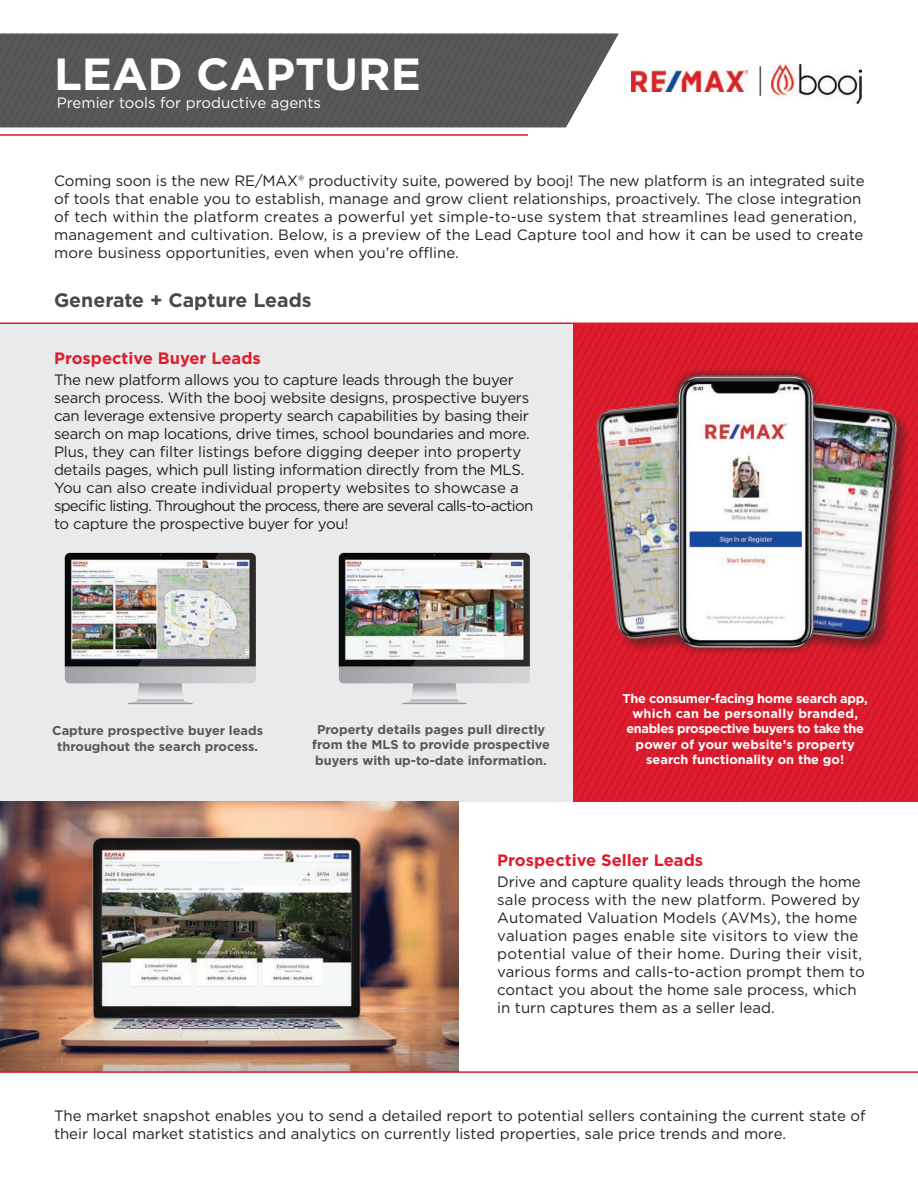
<style>
.page{position:relative;width:918px;height:1188px;background:#fff}
.page>*{position:absolute;margin:0;border:0;box-sizing:border-box;transform-origin:0 0}
.t1{font:700 45px "Gotham";color:#fff}
.t2{font:700 19.5px "Gotham";color:#474a4a}
.t3{font:700 16.5px "Gotham";color:#df1c2d}
.t4{font:15px/18px "Gotham";letter-spacing:-.005em;color:#231f20}
.t5{font:15px "Gotham";color:#fff}
.t6{font:700 12.75px/15.3px "Gotham";color:#57585a;text-align:center}
.t7{font:700 12.75px/15.3px "Gotham";letter-spacing:-.005em;color:#fff;text-align:center}
</style>
<div class="page">
<div style="left:0;top:323px;width:918px;height:478px;background:#e9eaeb"></div>
<svg style="left:903px;top:324px;width:15px;height:477px;background:#da1b2b"></svg>
<svg style="left:888px;top:324px;width:15px;height:477px;background:#da1b2b"></svg>
<svg style="left:873px;top:324px;width:15px;height:477px;background:#da1b2b"></svg>
<svg style="left:858px;top:324px;width:15px;height:477px;background:#da1b2b"></svg>
<svg style="left:843px;top:324px;width:15px;height:477px;background:#da1b2b"></svg>
<svg style="left:828px;top:324px;width:15px;height:477px;background:#da1b2b"></svg>
<svg style="left:813px;top:324px;width:15px;height:477px;background:#da1b2b"></svg>
<svg style="left:798px;top:324px;width:15px;height:477px;background:#da1b2b"></svg>
<svg style="left:783px;top:324px;width:15px;height:477px;background:#da1b2b"></svg>
<svg style="left:768px;top:324px;width:15px;height:477px;background:#da1b2b"></svg>
<svg style="left:753px;top:324px;width:15px;height:477px;background:#da1b2b"></svg>
<svg style="left:738px;top:324px;width:15px;height:477px;background:#da1b2b"></svg>
<svg style="left:729px;top:324px;width:9px;height:477px;background:#da1b2b"></svg>
<svg style="left:575px;top:324px;width:154px;height:477px;background:#da1b2b"></svg>
<div style="left:596px;top:401px;width:149px;height:252px;background:#231f20;opacity:.5"></div>
<img style="left:589px;top:396px;width:79px;height:246px">
<div style="left:763px;top:401px;width:149px;height:253px;background:#231f20;opacity:.5"></div>
<img style="left:823px;top:396px;width:79px;height:250px">
<img style="left:0;top:801px;width:459px;height:270px">
<hr style="left:0;top:134px;width:528px;height:2px;background:#df1c2d">
<svg style="left:0;top:33px;width:618px;height:94px;background:#5d5e60"></svg>
<img style="left:772px;top:65px;width:89px;height:39px">
<img style="left:632px;top:71px;width:115px;height:21px">
<hr style="left:760px;top:66px;width:1px;height:30px;background:#57585a">
<img style="left:338px;top:552px;width:192px;height:153px">
<img style="left:64px;top:552px;width:192px;height:153px">
<div style="left:668px;top:367px;width:155px;height:290px;background:#231f20;opacity:.75"></div>
<img style="left:672px;top:372px;width:145px;height:280px">
<hr style="left:0;top:1071px;width:918px;height:2px;background:#df1c2d">
<hr style="left:0;top:322px;width:918px;height:2px;background:#df1c2d">
<h1 class="t1" style="left:54px;top:44px;width:368px">LEAD CAPTURE</h1>
<p class="t5" style="left:57px;top:93px;width:266px">Premier tools for productive agents</p>
<p class="t4" style="left:54px;top:171px;width:812px">Coming soon is the new RE/MAX® productivity suite, powered by booj! The new platform is an integrated suite of tools that enable you to establish, manage and grow client relationships, proactively. The close integration of tech within the platform creates a powerful yet simple-to-use system that streamlines lead generation, management and cultivation. Below, is a preview of the Lead Capture tool and how it can be used to create more business opportunities, even when you’re offline.</p>
<h2 class="t2" style="left:54px;top:287px;width:259px">Generate + Capture Leads</h2>
<p class="t3" style="left:54px;top:348px;width:208px">Prospective Buyer Leads</p>
<p class="t4" style="left:54px;top:371px;width:481px">The new platform allows you to capture leads through the buyer search process. With the booj website designs, prospective buyers can leverage extensive property search capabilities by basing their search on map locations, drive times, school boundaries and more.<br>Plus, they can filter listings before digging deeper into property details pages, which pull listing information directly from the MLS.<br>You can also create individual property websites to showcase a specific listing. Throughout the process, there are several calls-to-action to capture the prospective buyer for you!</p>
<p class="t6" style="left:52px;top:723px;width:212px">Capture prospective buyer leads throughout the search process.</p>
<p class="t6" style="left:312px;top:722px;width:239px">Property details pages pull directly from the MLS to provide prospective buyers with up-to-date information.</p>
<p class="t7" style="left:623px;top:690px;width:247px">The consumer-facing home search app, which can be personally branded, enables prospective buyers to take the power of your website’s property search functionality on the go!</p>
<p class="t3" style="left:497px;top:850px;width:207px">Prospective Seller Leads</p>
<p class="t4" style="left:497px;top:873px;width:369px">Drive and capture quality leads through the home sale process with the new platform. Powered by Automated Valuation Models (AVMs), the home valuation pages enable site visitors to view the potential value of their home. During their visit, various forms and calls-to-action prompt them to contact you about the home sale process, which in turn captures them as a seller lead.</p>
<p class="t4" style="left:54px;top:1106px;width:813px">The market snapshot enables you to send a detailed report to potential sellers containing the current state of their local market statistics and analytics on currently listed properties, sale price trends and more.</p>
</div>
